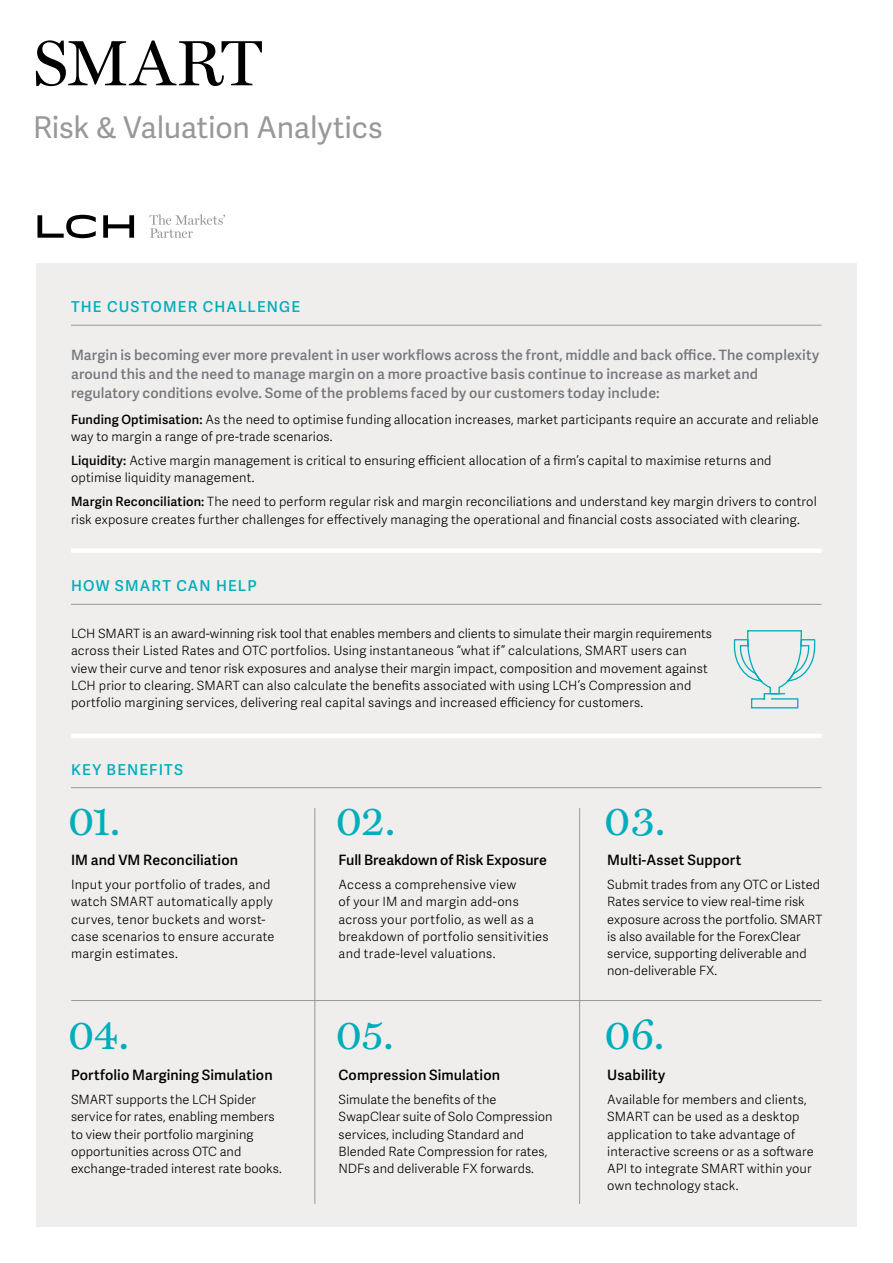
<style>
.page{position:relative;width:893px;height:1263px;background:#fff}
.page>*{position:absolute;margin:0;border:0;box-sizing:border-box;transform-origin:0 0}
.t1{font:64.5px "Miller Display";color:#000}
.t2{font:42.75px "Miller Text";letter-spacing:-.015em;color:#00adbb}
.t3{font:30px "Adelle Sans";letter-spacing:-.005em;color:#989899}
.t4{font:600 15px "Adelle Sans";letter-spacing:.08em;color:#00adbb}
.t5{font:600 14.25px/18.8px "Adelle Sans";letter-spacing:.01em;color:#76787c}
.t6{font:600 14.25px "Adelle Sans";letter-spacing:.005em;color:#000}
.t7{font:300 12.75px/17.2px "Adelle Sans";letter-spacing:.01em;color:#000}
.s1{font-weight:600}
</style>
<div class="page">
<div style="left:36px;top:264px;width:821px;height:963px;background:#efeeed"></div>
<div style="left:71px;top:548px;width:750px;height:5px;background:#fff"></div>
<hr style="left:71px;top:734px;width:750px;height:4px;background:#fff">
<hr style="left:71px;top:787px;width:750px;height:1px;background:#989899">
<hr style="left:71px;top:325px;width:750px;height:1px;background:#989899">
<hr style="left:314px;top:808px;width:1px;height:396px;background:#989899">
<hr style="left:579px;top:808px;width:1px;height:396px;background:#989899">
<hr style="left:71px;top:1000px;width:750px;height:1px;background:#989899">
<svg style="left:38px;top:215px;width:58px;height:23px"></svg>
<svg style="left:103px;top:215px;width:31px;height:23px"></svg>
<svg style="left:150px;top:214px;width:75px;height:24px"></svg>
<hr style="left:71px;top:604px;width:750px;height:1px;background:#989899">
<svg style="left:733px;top:630px;width:83px;height:79px"></svg>
<h1 class="t1" style="left:33px;top:26px;width:231px">SMART</h1>
<h3 class="t3" style="left:33px;top:106px;width:351px">Risk &amp; Valuation Analytics</h3>
<p class="t4" style="left:71px;top:296px;width:231px">THE CUSTOMER CHALLENGE</p>
<p class="t5" style="left:71px;top:345px;width:750px">Margin is becoming ever more prevalent in user workflows across the front, middle and back office. The complexity around this and the need to manage margin on a more proactive basis continue to increase as market and regulatory conditions evolve. Some of the problems faced by our customers today include:</p>
<p class="t7" style="left:71px;top:410px;width:749px"><span class="s1">Funding Optimisation:</span> As the need to optimise funding allocation increases, market participants require an accurate and reliable way to margin a range of pre-trade scenarios.</p>
<p class="t7" style="left:71px;top:451px;width:702px"><span class="s1">Liquidity:</span> Active margin management is critical to ensuring efficient allocation of a firm’s capital to maximise returns and optimise liquidity management.</p>
<p class="t7" style="left:71px;top:493px;width:747px"><span class="s1">Margin Reconciliation:</span> The need to perform regular risk and margin reconciliations and understand key margin drivers to control risk exposure creates further challenges for effectively managing the operational and financial costs associated with clearing.</p>
<p class="t4" style="left:71px;top:575px;width:187px">HOW SMART CAN HELP</p>
<p class="t7" style="left:71px;top:625px;width:643px">LCH SMART is an award-winning risk tool that enables members and clients to simulate their margin requirements across their Listed Rates and OTC portfolios. Using instantaneous “what if” calculations, SMART users can view their curve and tenor risk exposures and analyse their margin impact, composition and movement against LCH prior to clearing. SMART can also calculate the benefits associated with using LCH’s Compression and portfolio margining services, delivering real capital savings and increased efficiency for customers.</p>
<p class="t4" style="left:71px;top:758px;width:114px">KEY BENEFITS</p>
<h2 class="t2" style="left:68px;top:795px;width:54px">01.</h2>
<h2 class="t2" style="left:336px;top:795px;width:61px">02.</h2>
<h2 class="t2" style="left:604px;top:795px;width:63px">03.</h2>
<p class="t6" style="left:71px;top:849px;width:169px">IM and VM Reconciliation</p>
<p class="t7" style="left:71px;top:876px;width:205px">Input your portfolio of trades, and watch SMART automatically apply curves, tenor buckets and worst&shy;case scenarios to ensure accurate margin estimates.</p>
<p class="t6" style="left:339px;top:849px;width:210px">Full Breakdown of Risk Exposure</p>
<p class="t7" style="left:339px;top:876px;width:212px">Access a comprehensive view<br>of your IM and margin add-ons across your portfolio, as well as a breakdown of portfolio sensitivities and trade-level valuations.</p>
<p class="t6" style="left:607px;top:849px;width:136px">Multi-Asset Support</p>
<p class="t7" style="left:607px;top:876px;width:217px">Submit trades from any OTC or Listed Rates service to view real-time risk exposure across the portfolio. SMART is also available for the ForexClear service, supporting deliverable and non-deliverable FX.</p>
<h2 class="t2" style="left:68px;top:1010px;width:63px">04.</h2>
<h2 class="t2" style="left:336px;top:1010px;width:59px">05.</h2>
<h2 class="t2" style="left:605px;top:1010px;width:61px">06.</h2>
<p class="t6" style="left:71px;top:1064px;width:203px">Portfolio Margining Simulation</p>
<p class="t7" style="left:71px;top:1090px;width:212px">SMART supports the LCH Spider service for rates, enabling members to view their portfolio margining opportunities across OTC and exchange-traded interest rate books.</p>
<p class="t6" style="left:339px;top:1064px;width:163px">Compression Simulation</p>
<p class="t7" style="left:339px;top:1090px;width:215px">Simulate the benefits of the SwapClear suite of Solo Compression services, including Standard and Blended Rate Compression for rates, NDFs and deliverable FX forwards.</p>
<p class="t6" style="left:607px;top:1064px;width:60px">Usability</p>
<p class="t7" style="left:607px;top:1090px;width:208px">Available for members and clients,<br>SMART can be used as a desktop application to take advantage of interactive screens or as a software<br>API to integrate SMART within your own technology stack.</p>
</div>
